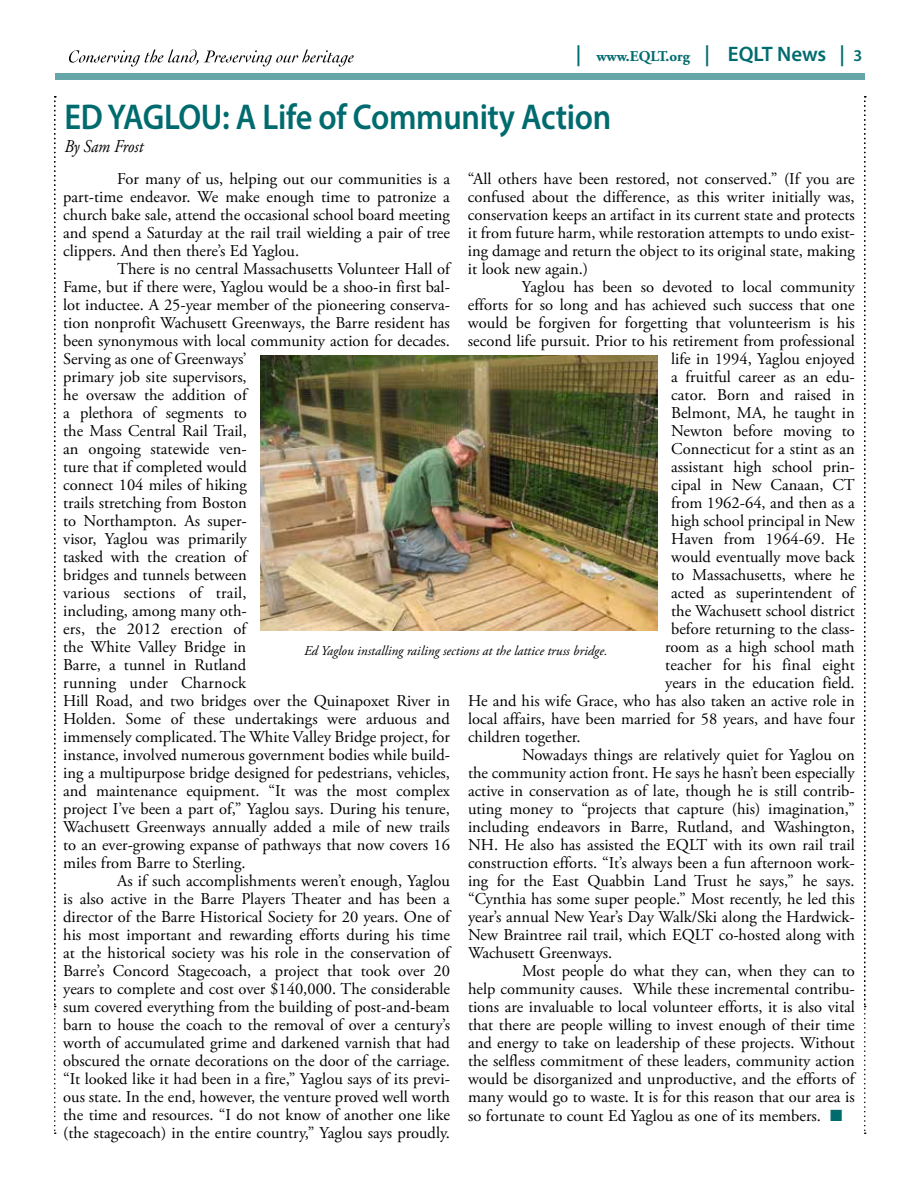
<style>
.page{position:relative;width:918px;height:1188px;background:#fff}
.page>*{position:absolute;margin:0;border:0;box-sizing:border-box;transform-origin:0 0}
.t1{font:600 36px "Myriad Pro";letter-spacing:-.01em;color:#006b6e;scale:.9 1}
.t2{font:italic 18px "Adobe Garamond Pro";letter-spacing:-.005em;color:#000;scale:.9 1}
.t3{font:16.5px/18px "Adobe Garamond Pro";color:#000;text-align:justify}
.t4{font:700 15px "Adobe Garamond Pro";color:#006b6e}
.t5{font:italic 13.5px "Adobe Garamond Pro";color:#000}
.s1{font-family:"Myriad Pro";font-weight:600;font-size:21px}
.s2{font-family:"Myriad Pro";font-weight:600;font-size:16.5px}
.s3{color:#006b6e}
</style>
<div class="page">
<div style="left:56px;top:74px;width:809px;height:6px;background:#66a6a8"></div>
<svg style="left:69px;top:49px;width:285px;height:18px"></svg>
<svg style="left:54px;top:96px;width:2px;height:1038px"></svg>
<svg style="left:864px;top:96px;width:2px;height:1038px"></svg>
<img style="left:261px;top:355px;width:396px;height:276px">
<p class="t4" style="left:576px;top:47px;width:288px"><span class="s1">|</span> www.EQLT.org <span class="s1">| EQLT News |</span> <span class="s2">3</span></p>
<h1 class="t1" style="left:64px;top:94px;width:609px">ED YAGLOU: A Life of Community Action</h1>
<p class="t2" style="left:64px;top:135px;width:89px">By Sam Frost</p>
<p class="t3" style="left:63px;top:170px;width:388px;text-indent:54px">For many of us, helping out our communities is a part-time endeavor. We make enough time to patronize a church bake sale, attend the occasional school board meeting and spend a Saturday at the rail trail wielding a pair of tree clippers. And then there’s Ed Yaglou.</p>
<p class="t3" style="left:63px;top:260px;width:388px;text-align:left;text-indent:54px">There is no central Massachusetts Volunteer Hall of Fame, but if there were, Yaglou would be a shoo-in first bal&shy;lot inductee. A 25-year member of the pioneering conserva&shy;tion nonprofit Wachusett Greenways, the Barre resident has been synonymous with local community action for decades.<br>Serving as one of Greenways’<br>primary job site supervisors,<br>he oversaw the addition of<br>a plethora of segments to<br>the Mass Central Rail Trail,<br>an ongoing statewide ven-<br>ture that if completed would<br>connect 104 miles of hiking<br>trails stretching from Boston<br>to Northampton. As super-<br>visor, Yaglou was primarily<br>tasked with the creation of<br>bridges and tunnels between<br>various sections of trail,<br>including, among many oth-<br>ers, the 2012 erection of<br>the White Valley Bridge in<br>Barre, a tunnel in Rutland<br>running under Charnock<br>Hill Road, and two bridges over the Quinapoxet River in Holden. Some of these undertakings were arduous and immensely complicated. The White Valley Bridge project, for instance, involved numerous government bodies while build&shy;ing a multipurpose bridge designed for pedestrians, vehicles, and maintenance equipment. “It was the most complex project I’ve been a part of,” Yaglou says. During his tenure, Wachusett Greenways annually added a mile of new trails to an ever-growing expanse of pathways that now covers 16 miles from Barre to Sterling.</p>
<p class="t3" style="left:63px;top:872px;width:388px;text-indent:54px">As if such accomplishments weren’t enough, Yaglou is also active in the Barre Players Theater and has been a director of the Barre Historical Society for 20 years. One of his most important and rewarding efforts during his time at the historical society was his role in the conservation of Barre’s Concord Stagecoach, a project that took over 20 years to complete and cost over $140,000. The considerable sum covered everything from the building of post-and-beam barn to house the coach to the removal of over a century’s worth of accumulated grime and darkened varnish that had obscured the ornate decorations on the door of the carriage. “It looked like it had been in a fire,” Yaglou says of its previ&shy;ous state. In the end, however, the venture proved well worth the time and resources. “I do not know of another one like (the stagecoach) in the entire country,” Yaglou says proudly.</p>
<p class="t3" style="left:468px;top:170px;width:388px">“All others have been restored, not conserved.” (If you are confused about the difference, as this writer initially was, conservation keeps an artifact in its current state and protects it from future harm, while restoration attempts to undo exist&shy;ing damage and return the object to its original state, making it look new again.)</p>
<p class="t3" style="left:522px;top:278px;width:334px">Yaglou has been so devoted to local community</p>
<p class="t3" style="left:468px;top:296px;width:388px">efforts for so long and has achieved such success that one</p>
<p class="t3" style="left:468px;top:314px;width:388px">would be forgiven for forgetting that volunteerism is his</p>
<p class="t3" style="left:468px;top:332px;width:388px">second life pursuit. Prior to his retirement from professional</p>
<p class="t3" style="left:671px;top:350px;width:185px">life in 1994, Yaglou enjoyed</p>
<p class="t3" style="left:671px;top:368px;width:185px">a fruitful career as an edu-</p>
<p class="t3" style="left:671px;top:386px;width:185px">cator. Born and raised in</p>
<p class="t3" style="left:671px;top:404px;width:185px">Belmont, MA, he taught in</p>
<p class="t3" style="left:671px;top:422px;width:185px">Newton before moving to</p>
<p class="t3" style="left:671px;top:440px;width:185px">Connecticut for a stint as an</p>
<p class="t3" style="left:671px;top:458px;width:185px">assistant high school prin-</p>
<p class="t3" style="left:671px;top:476px;width:185px">cipal in New Canaan, CT</p>
<p class="t3" style="left:671px;top:494px;width:185px">from 1962-64, and then as a</p>
<p class="t3" style="left:671px;top:512px;width:185px">high school principal in New</p>
<p class="t3" style="left:671px;top:530px;width:185px">Haven from 1964-69. He</p>
<p class="t3" style="left:671px;top:548px;width:185px">would eventually move back</p>
<p class="t3" style="left:671px;top:566px;width:185px">to Massachusetts, where he</p>
<p class="t3" style="left:671px;top:584px;width:185px">acted as superintendent of</p>
<p class="t3" style="left:671px;top:602px;width:185px">the Wachusett school district</p>
<p class="t3" style="left:671px;top:620px;width:185px">before returning to the class-</p>
<p class="t3" style="left:665px;top:638px;width:191px">room as a high school math</p>
<p class="t3" style="left:665px;top:656px;width:191px">teacher for his final eight</p>
<p class="t3" style="left:665px;top:674px;width:191px">years in the education field.</p>
<p class="t3" style="left:468px;top:692px;width:388px">He and his wife Grace, who has also taken an active role in</p>
<p class="t3" style="left:468px;top:710px;width:388px">local affairs, have been married for 58 years, and have four</p>
<p class="t3" style="left:468px;top:728px;width:114px">children together.</p>
<p class="t3" style="left:522px;top:746px;width:334px">Nowadays things are relatively quiet for Yaglou on</p>
<p class="t3" style="left:468px;top:764px;width:388px">the community action front. He says he hasn’t been especially</p>
<p class="t3" style="left:468px;top:782px;width:388px">active in conservation as of late, though he is still contrib-</p>
<p class="t3" style="left:468px;top:800px;width:388px">uting money to “projects that capture (his) imagination,”</p>
<p class="t3" style="left:468px;top:818px;width:388px">including endeavors in Barre, Rutland, and Washington,</p>
<p class="t3" style="left:468px;top:836px;width:388px">NH. He also has assisted the EQLT with its own rail trail</p>
<p class="t3" style="left:468px;top:854px;width:388px">construction efforts. “It’s always been a fun afternoon work-</p>
<p class="t3" style="left:468px;top:872px;width:388px">ing for the East Quabbin Land Trust he says,” he says.</p>
<p class="t3" style="left:468px;top:890px;width:388px">“Cynthia has some super people.” Most recently, he led this</p>
<p class="t3" style="left:468px;top:908px;width:388px">year’s annual New Year’s Day Walk/Ski along the Hardwick-</p>
<p class="t3" style="left:468px;top:926px;width:388px">New Braintree rail trail, which EQLT co-hosted along with</p>
<p class="t3" style="left:468px;top:944px;width:146px">Wachusett Greenways.</p>
<p class="t3" style="left:522px;top:962px;width:334px">Most people do what they can, when they can to</p>
<p class="t3" style="left:468px;top:980px;width:388px">help community causes. While these incremental contribu-</p>
<p class="t3" style="left:468px;top:998px;width:388px">tions are invaluable to local volunteer efforts, it is also vital</p>
<p class="t3" style="left:468px;top:1016px;width:388px">that there are people willing to invest enough of their time</p>
<p class="t3" style="left:468px;top:1034px;width:388px">and energy to take on leadership of these projects. Without</p>
<p class="t3" style="left:468px;top:1052px;width:388px">the selfless commitment of these leaders, community action</p>
<p class="t3" style="left:468px;top:1070px;width:388px">would be disorganized and unproductive, and the efforts of</p>
<p class="t3" style="left:468px;top:1088px;width:388px">many would go to waste. It is for this reason that our area is</p>
<p class="t3" style="left:468px;top:1108px;width:376px">so fortunate to count Ed Yaglou as one of its members. <span class="s3">■</span></p>
<p class="t5" style="left:304px;top:643px;width:305px">Ed Yaglou installing railing sections at the lattice truss bridge.</p>
</div>
